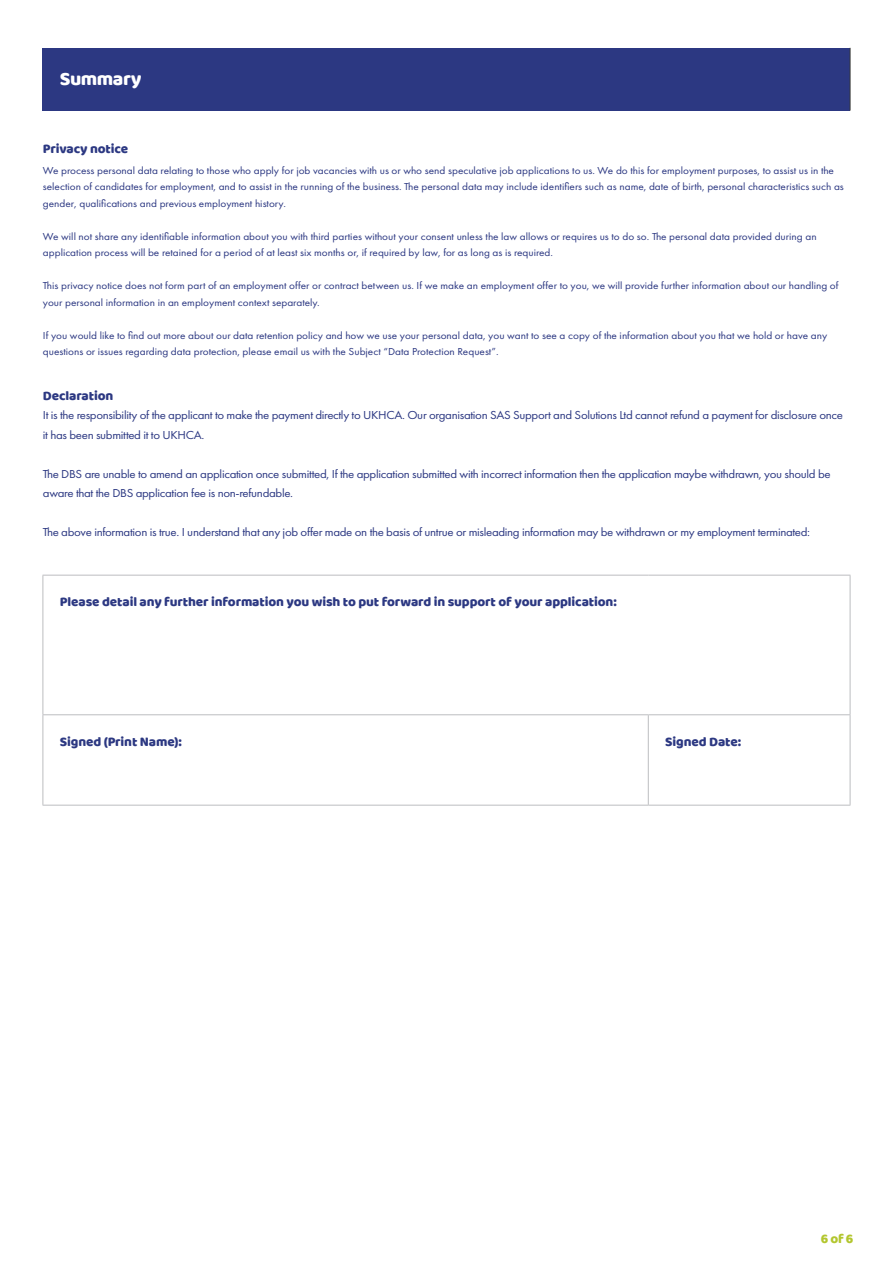
<style>
.page{position:relative;width:893px;height:1263px;background:#fff}
.page>*{position:absolute;margin:0;border:0;box-sizing:border-box;transform-origin:0 0}
.t1{font:19.5px "Baloo Tamma";letter-spacing:-.025em;color:#fff}
.t2{font:13.5px "Baloo Tamma";letter-spacing:-.01em;color:#2c3882}
.t3{font:13.5px "Baloo Tamma";color:#b3c62f}
.t4{font:12px/19.5px "Futura PT";letter-spacing:-.025em;color:#2c3882;scale:1.07 1}
.t5{font:10.5px/16.5px "Futura PT";color:#2c3882;scale:1.07 1}
</style>
<div class="page">
<div style="left:43px;top:48px;width:807px;height:63px;background:#2c3882"></div>
<hr style="left:850px;top:48px;width:1px;height:63px;background:#383938">
<hr style="left:43px;top:575px;width:605px;height:1px;background:#bcbdc0">
<hr style="left:43px;top:575px;width:1px;height:139px;background:#bcbdc0">
<hr style="left:648px;top:575px;width:202px;height:1px;background:#bcbdc0">
<hr style="left:850px;top:575px;width:1px;height:139px;background:#bcbdc0">
<hr style="left:43px;top:714px;width:605px;height:1px;background:#bcbdc0">
<hr style="left:43px;top:715px;width:1px;height:90px;background:#bcbdc0">
<hr style="left:648px;top:714px;width:202px;height:1px;background:#bcbdc0">
<hr style="left:648px;top:715px;width:1px;height:90px;background:#bcbdc0">
<hr style="left:850px;top:715px;width:1px;height:90px;background:#bcbdc0">
<hr style="left:43px;top:805px;width:605px;height:1px;background:#bcbdc0">
<hr style="left:648px;top:805px;width:202px;height:1px;background:#bcbdc0">
<p class="t1" style="left:60px;top:67px;width:83px">Summary</p>
<p class="t2" style="left:43px;top:140px;width:87px">Privacy notice</p>
<p class="t5" style="left:43px;top:162px;width:750px">We process personal data relating to those who apply for job vacancies with us or who send speculative job applications to us. We do this for employment purposes, to assist us in the selection of candidates for employment, and to assist in the running of the business. The personal data may include identifiers such as name, date of birth, personal characteristics such as gender, qualifications and previous employment history.</p>
<p class="t5" style="left:43px;top:228px;width:725px">We will not share any identifiable information about you with third parties without your consent unless the law allows or requires us to do so. The personal data provided during an application process will be retained for a period of at least six months or, if required by law, for as long as is required.</p>
<p class="t5" style="left:43px;top:278px;width:745px">This privacy notice does not form part of an employment offer or contract between us. If we make an employment offer to you, we will provide further information about our handling of your personal information in an employment context separately.</p>
<p class="t5" style="left:43px;top:327px;width:735px">If you would like to find out more about our data retention policy and how we use your personal data, you want to see a copy of the information about you that we hold or have any questions or issues regarding data protection, please email us with the Subject “Data Protection Request”.</p>
<p class="t2" style="left:43px;top:387px;width:72px">Declaration</p>
<p class="t4" style="left:43px;top:406px;width:749px">It is the responsibility of the applicant to make the payment directly to UKHCA. Our organisation SAS Support and Solutions Ltd cannot refund a payment for disclosure once it has been submitted it to UKHCA.</p>
<p class="t4" style="left:43px;top:464px;width:738px">The DBS are unable to amend an application once submitted, If the application submitted with incorrect information then the application maybe withdrawn, you should be aware that the DBS application fee is non-refundable.</p>
<p class="t4" style="left:43px;top:523px;width:719px">The above information is true. I understand that any job offer made on the basis of untrue or misleading information may be withdrawn or my employment terminated:</p>
<p class="t2" style="left:60px;top:594px;width:558px">Please detail any further information you wish to put forward in support of your application:</p>
<p class="t2" style="left:60px;top:733px;width:124px">Signed (Print Name):</p>
<p class="t2" style="left:665px;top:733px;width:77px">Signed Date:</p>
<p class="t3" style="left:821px;top:1230px;width:34px">6 of 6</p>
</div>
